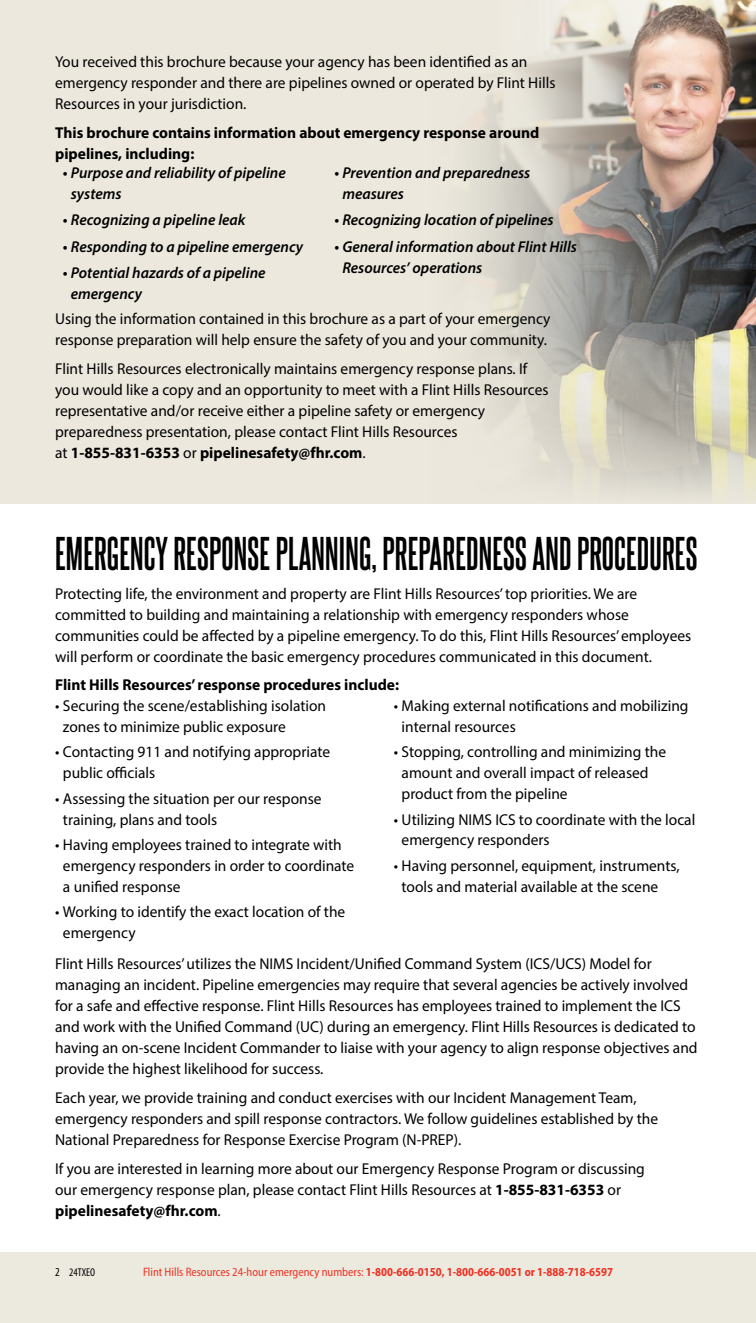
<style>
.page{position:relative;width:756px;height:1323px;background:#fff}
.page>*{position:absolute;margin:0;border:0;box-sizing:border-box;transform-origin:0 0}
.t1{font:700 40.25px "Steelfish Rg";letter-spacing:.005em;color:#000;scale:.94 1}
.t2{font:15.75px/21px "Myriad Pro";color:#000}
.t3{font:italic 600 15.75px/21px "Myriad Pro";color:#000}
.t4{font:700 15.75px/21px "Myriad Pro";color:#000}
.t5{font:700 semi-condensed 12.25px "Myriad Pro";color:#ee3124;scale:.94 1}
.t6{font:condensed 11.38px "Myriad Pro";color:#000}
.s1{font-weight:700}
.s2{font-size:12.25px}
.s3{font-weight:400}
</style>
<div class="page">
<div style="left:0;top:0;width:756px;height:504px;background:#ece8dd"></div>
<img style="left:473px;top:0;width:283px;height:294px">
<svg style="left:474px;top:294px;width:282px;height:200px"></svg>
<div style="left:0;top:1252px;width:756px;height:71px;background:#eceade"></div>
<p class="t2" style="left:55px;top:51px;width:502px">You received this brochure because your agency has been identified as an emergency responder and there are pipelines owned or operated by Flint Hills<br>Resources in your jurisdiction.</p>
<p class="t4" style="left:55px;top:121px;width:486px">This brochure contains information about emergency response around pipelines, including:</p>
<p class="t3" style="left:71px;top:162px;width:216px;text-indent:-8px">• Purpose and reliability of pipeline systems</p>
<p class="t3" style="left:63px;top:209px;width:184px">• Recognizing a pipeline leak</p>
<p class="t3" style="left:63px;top:236px;width:242px">• Responding to a pipeline emergency</p>
<p class="t3" style="left:71px;top:262px;width:196px;text-indent:-8px">• Potential hazards of a pipeline emergency</p>
<p class="t3" style="left:342px;top:162px;width:190px;text-indent:-8px">• Prevention and preparedness measures</p>
<p class="t3" style="left:334px;top:209px;width:221px">• Recognizing location of pipelines</p>
<p class="t3" style="left:342px;top:236px;width:236px;text-indent:-8px">• General information about Flint Hills<br>Resources’ operations</p>
<p class="t2" style="left:55px;top:308px;width:497px">Using the information contained in this brochure as a part of your emergency response preparation will help ensure the safety of you and your community.</p>
<p class="t2" style="left:55px;top:358px;width:495px">Flint Hills Resources electronically maintains emergency response plans. If you would like a copy and an opportunity to meet with a Flint Hills Resources representative and/or receive either a pipeline safety or emergency preparedness presentation, please contact Flint Hills Resources<br>at <span class="s1">1-855-831-6353</span> or <span class="s1">pipelinesafety@fhr.com</span>.</p>
<h1 class="t1" style="left:55px;top:529px;width:685px">EMERGENCY RESPONSE PLANNING, PREPAREDNESS AND PROCEDURES</h1>
<p class="t2" style="left:55px;top:583px;width:638px">Protecting life, the environment and property are Flint Hills Resources’ top priorities. We are committed to building and maintaining a relationship with emergency responders whose communities could be affected by a pipeline emergency. To do this, Flint Hills Resources’ employees will perform or coordinate the basic emergency procedures communicated in this document.</p>
<p class="t4" style="left:55px;top:674px;width:345px">Flint Hills Resources’ response procedures include:</p>
<p class="t2" style="left:63px;top:695px;width:265px;text-indent:-8px">• Securing the scene/establishing isolation zones to minimize public exposure</p>
<p class="t2" style="left:63px;top:741px;width:269px;text-indent:-8px">• Contacting 911 and notifying appropriate public officials</p>
<p class="t2" style="left:63px;top:788px;width:260px;text-indent:-8px">• Assessing the situation per our response training, plans and tools</p>
<p class="t2" style="left:63px;top:834px;width:293px;text-indent:-8px">• Having employees trained to integrate with emergency responders in order to coordinate a unified response</p>
<p class="t2" style="left:63px;top:901px;width:284px;text-indent:-8px">• Working to identify the exact location of the emergency</p>
<p class="t2" style="left:402px;top:695px;width:288px;text-indent:-8px">• Making external notifications and mobilizing internal resources</p>
<p class="t2" style="left:402px;top:741px;width:266px;text-indent:-8px">• Stopping, controlling and minimizing the amount and overall impact of released product from the pipeline</p>
<p class="t2" style="left:402px;top:808px;width:295px;text-indent:-8px">• Utilizing NIMS ICS to coordinate with the local emergency responders</p>
<p class="t2" style="left:402px;top:855px;width:280px;text-indent:-8px">• Having personnel, equipment, instruments, tools and material available at the scene</p>
<p class="t2" style="left:55px;top:953px;width:644px">Flint Hills Resources’ utilizes the NIMS Incident/Unified Command System (ICS/UCS) Model for managing an incident. Pipeline emergencies may require that several agencies be actively involved for a safe and effective response. Flint Hills Resources has employees trained to implement the ICS and work with the Unified Command (UC) during an emergency. Flint Hills Resources is dedicated to having an on-scene Incident Commander to liaise with your agency to align response objectives and provide the highest likelihood for success.</p>
<p class="t2" style="left:55px;top:1087px;width:605px">Each year, we provide training and conduct exercises with our Incident Management Team, emergency responders and spill response contractors. We follow guidelines established by the<br>National Preparedness for Response Exercise Program (N-PREP).</p>
<p class="t2" style="left:55px;top:1158px;width:591px">If you are interested in learning more about our Emergency Response Program or discussing our emergency response plan, please contact Flint Hills Resources at <span class="s1">1-855-831-6353</span> or <span class="s1">pipelinesafety@fhr.com</span>.</p>
<p class="t6" style="left:55px;top:1265px;width:42px"><span class="s2">2</span> 24TXEO</p>
<p class="t5" style="left:143px;top:1264px;width:501px"><span class="s3">Flint Hills Resources 24-hour emergency numbers:</span> 1-800-666-0150, 1-800-666-0051 or 1-888-718-6597</p>
</div>
